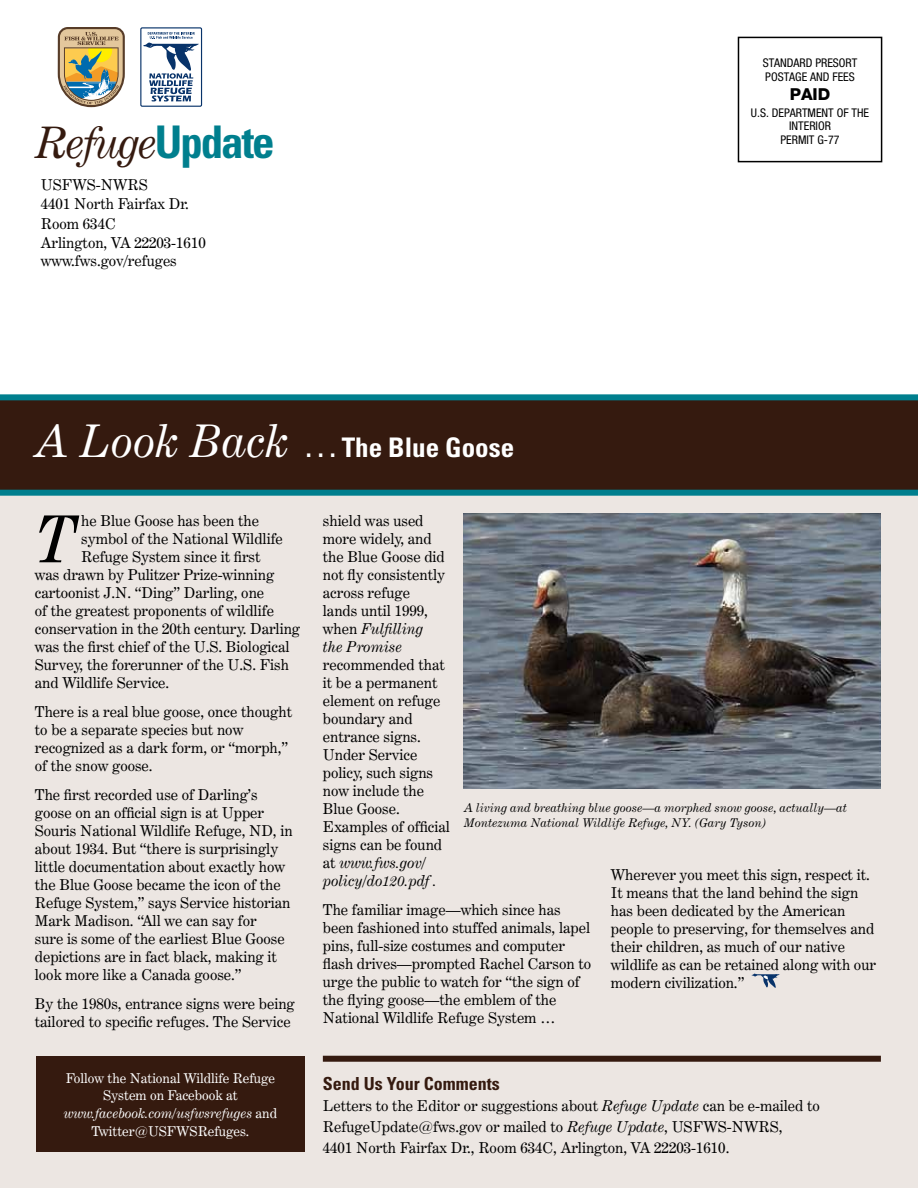
<style>
.page{position:relative;width:918px;height:1188px;background:#fff}
.page>*{position:absolute;margin:0;border:0;box-sizing:border-box;transform-origin:0 0}
.body_text{font:italic 64.8px "Century Expanded BT";color:#000}
.t1{font:italic 43.5px "Century Expanded BT";letter-spacing:-.045em;color:#351a0f}
.body_text-2{font:700 condensed 27px "Univers";color:#fff}
.t2{font:700 condensed 18px "Univers";color:#351a0f}
.t3{font:800 16.5px "Helvetica Neue";color:#000}
.body_text-3{font:15px/18px "Century Expanded BT";color:#000}
.t4{font:13.5px/18px "Century Expanded BT";color:#fff;text-align:center}
.body_text-4{font:italic 12px/15px "Century Expanded";color:#000}
.t5{font:condensed 12px/13.5px "Helvetica Neue";color:#000;text-align:center}
.s1{font-family:"Univers";font-weight:700;font-style:normal;font-stretch:condensed;font-size:45px;color:#007f8e}
.s2{font-family:"Century Expanded BT";font-weight:400;font-style:italic;font-stretch:normal;font-size:45px}
.s3{font-style:italic}
</style>
<div class="page">
<div style="left:0;top:412px;width:918px;height:776px;background:#ece6e2"></div>
<div style="left:738px;top:37px;width:144px;height:125px;border:2px solid #000"></div>
<svg style="left:58px;top:27px;width:67px;height:80px"></svg>
<div style="left:140px;top:27px;width:62px;height:80px;border:1px solid #08336a"></div>
<svg style="left:143px;top:32px;width:56px;height:69px"></svg>
<div style="left:323px;top:1056px;width:558px;height:6px;background:#351a0f"></div>
<div style="left:0;top:397px;width:918px;height:97px;background:#351a0f"></div>
<div style="left:0;top:394px;width:918px;height:6px;background:#007f8e"></div>
<div style="left:0;top:490px;width:918px;height:6px;background:#007f8e"></div>
<div style="left:36px;top:1056px;width:269px;height:96px;background:#351a0f"></div>
<svg style="left:752px;top:974px;width:28px;height:14px"></svg>
<img style="left:464px;top:513px;width:416px;height:276px">
<p class="t1" style="left:35px;top:116px;width:241px">Refuge<span class="s1">Update</span></p>
<p class="body_text-3" style="left:41px;top:175px;width:109px">USFWS-NWRS</p>
<p class="body_text-3" style="left:41px;top:195px;width:150px">4401 North Fairfax Dr.</p>
<p class="body_text-3" style="left:41px;top:214px;width:76px">Room 634C</p>
<p class="body_text-3" style="left:41px;top:234px;width:166px">Arlington, VA 22203-1610</p>
<p class="body_text-3" style="left:41px;top:252px;width:138px">www.fws.gov/refuges</p>
<p class="body_text-2" style="left:36px;top:431px;width:480px"><span class="s2">A Look Back</span> . . . The Blue Goose</p>
<p class="t5" style="left:763px;top:56px;width:96px">STANDARD PRESORT</p>
<p class="t5" style="left:765px;top:70px;width:91px">POSTAGE AND FEES</p>
<p class="t3" style="left:790px;top:85px;width:42px">PAID</p>
<p class="t5" style="left:751px;top:106px;width:120px">U.S. DEPARTMENT OF THE<br>INTERIOR</p>
<p class="t5" style="left:781px;top:133px;width:61px">PERMIT G-77</p>
<p class="body_text" style="left:35px;top:499px;width:44px">T</p>
<p class="body_text-3" style="left:81px;top:512px;width:179px">he Blue Goose has been the</p>
<p class="body_text-3" style="left:81px;top:530px;width:203px">symbol of the National Wildlife</p>
<p class="body_text-3" style="left:81px;top:548px;width:181px">Refuge System since it first</p>
<p class="body_text-3" style="left:35px;top:566px;width:241px">was drawn by Pulitzer Prize-winning</p>
<p class="body_text-3" style="left:35px;top:584px;width:231px">cartoonist J.N. “Ding” Darling, one</p>
<p class="body_text-3" style="left:35px;top:602px;width:241px">of the greatest proponents of wildlife</p>
<p class="body_text-3" style="left:35px;top:620px;width:267px">conservation in the 20th century. Darling</p>
<p class="body_text-3" style="left:35px;top:638px;width:256px">was the first chief of the U.S. Biological</p>
<p class="body_text-3" style="left:35px;top:656px;width:256px">Survey, the forerunner of the U.S. Fish</p>
<p class="body_text-3" style="left:35px;top:674px;width:136px">and Wildlife Service.</p>
<p class="body_text-3" style="left:35px;top:703px;width:259px">There is a real blue goose, once thought to be a separate species but now recognized as a dark form, or “morph,” of the snow goose.</p>
<p class="body_text-3" style="left:35px;top:785px;width:259px">The first recorded use of Darling’s goose on an official sign is at Upper Souris National Wildlife Refuge, ND, in about 1934. But “there is surprisingly little documentation about exactly how the Blue Goose became the icon of the Refuge System,” says Service historian Mark Madison. “All we can say for<br>sure is some of the earliest Blue Goose depictions are in fact black, making it look more like a Canada goose.”</p>
<p class="body_text-3" style="left:35px;top:994px;width:262px">By the 1980s, entrance signs were being tailored to specific refuges. The Service</p>
<p class="body_text-3" style="left:323px;top:512px;width:129px">shield was used more widely, and the Blue Goose did not fly consistently across refuge<br>lands until 1999, when <span class="s3">Fulfilling<br>the Promise </span>recommended that it be a permanent element on refuge boundary and entrance signs.<br>Under Service policy, such signs now include the<br>Blue Goose.<br>Examples of official signs can be found at <span class="s3">www.fws.gov/ policy/do120.pdf .</span></p>
<p class="body_text-3" style="left:323px;top:900px;width:270px">The familiar image—which since has been fashioned into stuffed animals, lapel pins, full-size costumes and computer flash drives—prompted Rachel Carson to urge the public to watch for “the sign of the flying goose—the emblem of the National Wildlife Refuge System …</p>
<p class="body_text-4" style="left:464px;top:800px;width:385px">A living and breathing blue goose—a morphed snow goose, actually—at<br>Montezuma National Wildlife Refuge, NY. (Gary Tyson)</p>
<p class="body_text-3" style="left:611px;top:865px;width:267px">Wherever you meet this sign, respect it.<br>It means that the land behind the sign has been dedicated by the American people to preserving, for themselves and their children, as much of our native wildlife as can be retained along with our modern civilization.”</p>
<p class="t4" style="left:64px;top:1069px;width:215px">Follow the National Wildlife Refuge<br>System on Facebook at <span class="s3">www.facebook.com/usfwsrefuges</span> and<br>Twitter@USFWSRefuges.</p>
<p class="t2" style="left:323px;top:1073px;width:178px">Send Us Your Comments</p>
<p class="body_text-3" style="left:323px;top:1095px;width:499px;line-height:21px">Letters to the Editor or suggestions about <span class="s3">Refuge Update</span> can be e-mailed to<br>RefugeUpdate@fws.gov or mailed to <span class="s3">Refuge Update</span>, USFWS-NWRS,</p>
<p class="body_text-3" style="left:323px;top:1138px;width:408px">4401 North Fairfax Dr., Room 634C, Arlington, VA 22203-1610.</p>
</div>
